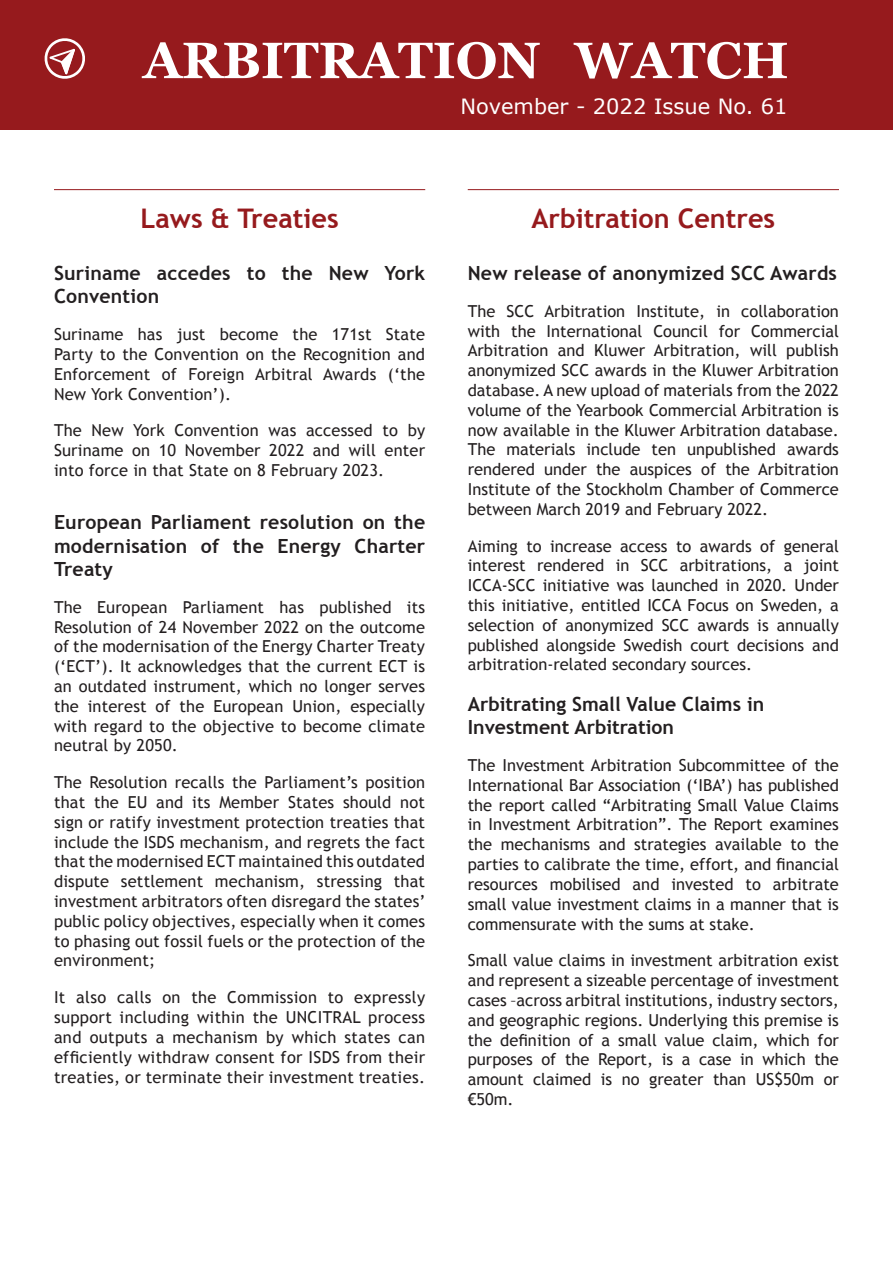
<style>
.page{position:relative;width:893px;height:1263px;background:#fff}
.page>*{position:absolute;margin:0;border:0;box-sizing:border-box;transform-origin:0 0}
.t1{font:700 51px "Georgia";color:#fff}
.t2{font:700 27px "Trebuchet MS";color:#961a1d}
.t3{font:21px "Verdana";color:#fff}
.t4{font:700 19.5px/23.4px "Trebuchet MS";letter-spacing:.01em;color:#231f20}
.t5{font:16.5px/19.8px "Trebuchet MS";letter-spacing:.01em;color:#231f20;text-align:justify}
</style>
<div class="page">
<div style="left:0;top:0;width:893px;height:130px;background:#961a1d"></div>
<svg style="left:44px;top:38px;width:41px;height:41px"></svg>
<hr style="left:54px;top:189px;width:371px;height:1px;background:#961a1d">
<hr style="left:468px;top:189px;width:371px;height:1px;background:#961a1d">
<h1 class="t1" style="left:143px;top:22px;width:647px">ARBITRATION WATCH</h1>
<p class="t3" style="left:461px;top:93px;width:329px">November - 2022 Issue No. 61</p>
<h2 class="t2" style="left:141px;top:202px;width:200px">Laws &amp; Treaties</h2>
<p class="t4" style="left:54px;top:261px;width:373px">Suriname accedes to the New York<br>Convention</p>
<p class="t5" style="left:54px;top:325px;width:373px">Suriname has just become the 171st State Party to the Convention on the Recognition and Enforcement of Foreign Arbitral Awards (‘the New York Convention’).</p>
<p class="t5" style="left:54px;top:421px;width:373px">The New York Convention was accessed to by Suriname on 10 November 2022 and will enter into force in that State on 8 February 2023.</p>
<p class="t4" style="left:54px;top:511px;width:373px;text-align:justify">European Parliament resolution on the modernisation of the Energy Charter Treaty</p>
<p class="t5" style="left:54px;top:597px;width:373px">The European Parliament has published its Resolution of 24 November 2022 on the outcome of the modernisation of the Energy Charter Treaty (‘ECT’). It acknowledges that the current ECT is an outdated instrument, which no longer serves the interest of the European Union, especially with regard to the objective to become climate neutral by 2050.</p>
<p class="t5" style="left:54px;top:773px;width:373px">The Resolution recalls the Parliament’s position that the EU and its Member States should not sign or ratify investment protection treaties that include the ISDS mechanism, and regrets the fact that the modernised ECT maintained this outdated dispute settlement mechanism, stressing that investment arbitrators often disregard the states’ public policy objectives, especially when it comes to phasing out fossil fuels or the protection of the environment;</p>
<p class="t5" style="left:54px;top:988px;width:373px">It also calls on the Commission to expressly support including within the UNCITRAL process and outputs a mechanism by which states can efficiently withdraw consent for ISDS from their treaties, or terminate their investment treaties.</p>
<h2 class="t2" style="left:531px;top:202px;width:245px">Arbitration Centres</h2>
<p class="t4" style="left:468px;top:261px;width:371px">New release of anonymized SCC Awards</p>
<p class="t5" style="left:468px;top:301px;width:373px">The SCC Arbitration Institute, in collaboration with the International Council for Commercial Arbitration and Kluwer Arbitration, will publish anonymized SCC awards in the Kluwer Arbitration database. A new upload of materials from the 2022 volume of the Yearbook Commercial Arbitration is now available in the Kluwer Arbitration database.<br>The materials include ten unpublished awards rendered under the auspices of the Arbitration Institute of the Stockholm Chamber of Commerce between March 2019 and February 2022.</p>
<p class="t5" style="left:468px;top:536px;width:373px">Aiming to increase access to awards of general interest rendered in SCC arbitrations, a joint ICCA-SCC initiative was launched in 2020. Under this initiative, entitled ICCA Focus on Sweden, a selection of anonymized SCC awards is annually published alongside Swedish court decisions and arbitration-related secondary sources.</p>
<p class="t4" style="left:468px;top:692px;width:298px">Arbitrating Small Value Claims in<br>Investment Arbitration</p>
<p class="t5" style="left:468px;top:755px;width:373px">The Investment Arbitration Subcommittee of the International Bar Association (‘IBA’) has published the report called “Arbitrating Small Value Claims in Investment Arbitration”. The Report examines the mechanisms and strategies available to the parties to calibrate the time, effort, and financial resources mobilised and invested to arbitrate small value investment claims in a manner that is commensurate with the sums at stake.</p>
<p class="t5" style="left:468px;top:951px;width:373px">Small value claims in investment arbitration exist and represent a sizeable percentage of investment cases –across arbitral institutions, industry sectors, and geographic regions. Underlying this premise is the definition of a small value claim, which for purposes of the Report, is a case in which the amount claimed is no greater than US$50m or €50m.</p>
</div>
